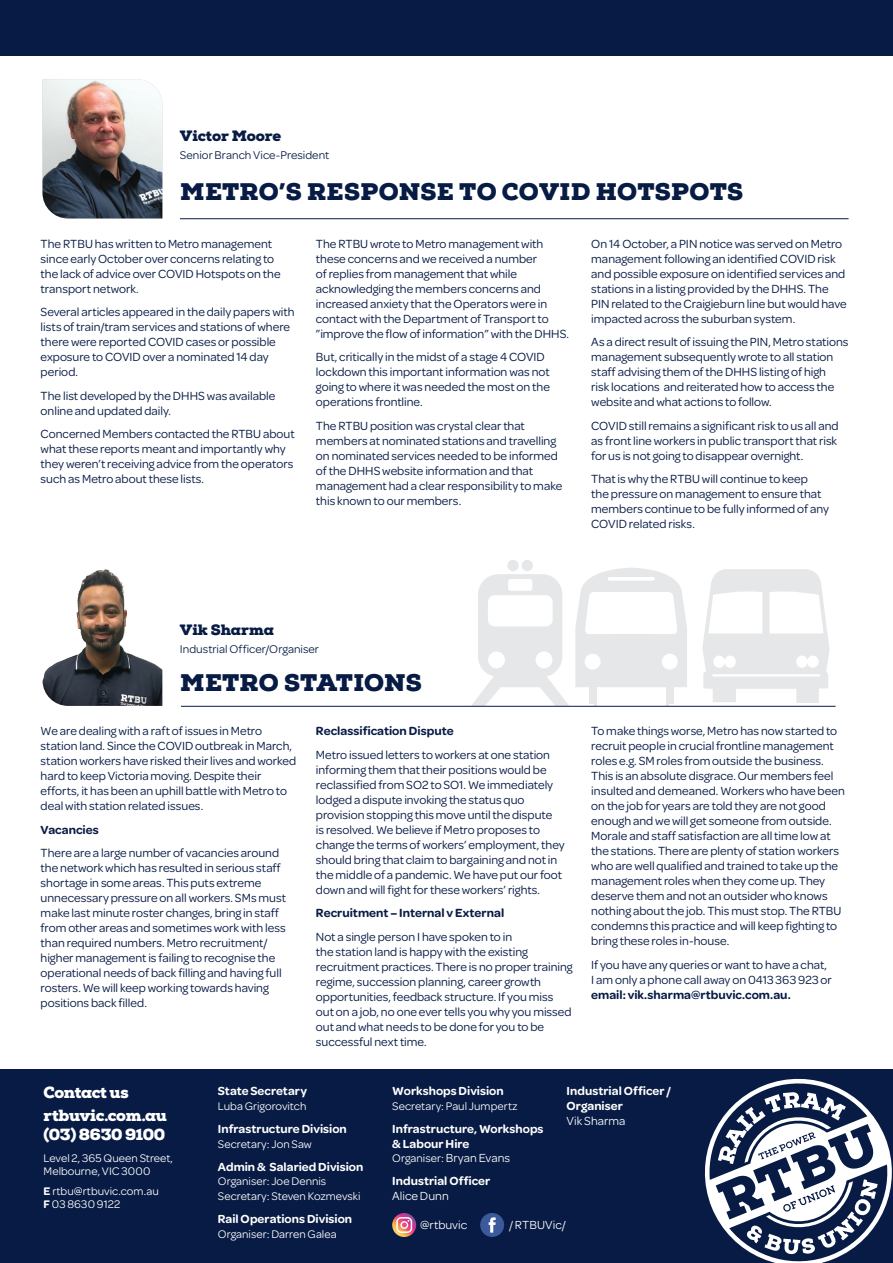
<style>
.page{position:relative;width:893px;height:1263px;background:#fff}
.page>*{position:absolute;margin:0;border:0;box-sizing:border-box;transform-origin:0 0}
.t1{font:900 24px "Nexa Slab";letter-spacing:.01em;color:#071b44}
.t2{font:900 16.2px/19px "Nexa Slab";letter-spacing:-.02em;color:#fff}
.t3{font:900 15px "Nexa Slab";letter-spacing:-.005em;color:#071b44}
.Body_Navy{font:12.6px/15px "Omnes";color:#071b44}
.Body_Navy-2{font:600 12.6px "Omnes";color:#071b44}
.Body_white{font:600 12.45px/14.7px "Omnes";color:#fff}
.Body_white-2{font:12.45px "Omnes";color:#fff}
.t4{font:12px "Omnes";color:#071b44}
.Body_white-3{font:11.7px/13.2px "Omnes";color:#fff}
.s1{font-weight:600}
.s2{font-size:12.45px}
.s3{font-weight:400}
</style>
<div class="page">
<svg style="left:702px;top:569px;width:128px;height:134px"></svg>
<svg style="left:471px;top:560px;width:98px;height:146px"></svg>
<svg style="left:575px;top:568px;width:112px;height:119px"></svg>
<div style="left:589px;top:687px;width:6px;height:17px;background:#e6e7e9"></div>
<hr style="left:594px;top:687px;width:3px;height:19px;background:#e6e7e9">
<div style="left:668px;top:687px;width:6px;height:17px;background:#e6e7e9"></div>
<hr style="left:666px;top:687px;width:3px;height:19px;background:#e6e7e9">
<img style="left:82px;top:569px;width:24px;height:13px">
<hr style="left:181px;top:706px;width:655px;height:1px;background:#071b44">
<hr style="left:180px;top:218px;width:669px;height:1px;background:#071b44">
<img style="left:43px;top:79px;width:119px;height:139px">
<div style="left:0;top:0;width:893px;height:55px;background:#071b44"></div>
<div style="left:0;top:1069px;width:893px;height:194px;background:#071b44"></div>
<div style="left:480px;top:1213px;width:24px;height:24px;background:#3b5a9b;border-radius:50%"></div>
<svg style="left:489px;top:1217px;width:7px;height:15px"></svg>
<svg style="left:392px;top:1213px;width:24px;height:24px"></svg>
<svg style="left:396px;top:1217px;width:16px;height:16px"></svg>
<svg style="left:704px;top:1078px;width:188px;height:185px"></svg>
<p class="t3" style="left:180px;top:126px;width:103px">Victor Moore</p>
<p class="t4" style="left:180px;top:147px;width:151px">Senior Branch Vice-President</p>
<p class="t1" style="left:180px;top:176px;width:565px">METRO’S RESPONSE TO COVID HOTSPOTS</p>
<p class="Body_Navy" style="left:41px;top:235px;width:242px">The RTBU has written to Metro management since early October over concerns relating to the lack of advice over COVID Hotspots on the transport network.</p>
<p class="Body_Navy" style="left:41px;top:304px;width:255px">Several articles appeared in the daily papers with lists of train/tram services and stations of where there were reported COVID cases or possible exposure to COVID over a nominated 14 day period.</p>
<p class="Body_Navy" style="left:41px;top:387px;width:236px">The list developed by the DHHS was available online and updated daily.</p>
<p class="Body_Navy" style="left:41px;top:426px;width:256px">Concerned Members contacted the RTBU about what these reports meant and importantly why they weren’t receiving advice from the operators such as Metro about these lists.</p>
<p class="Body_Navy" style="left:316px;top:235px;width:255px">The RTBU wrote to Metro management with these concerns and we received a number<br>of replies from management that while acknowledging the members concerns and increased anxiety that the Operators were in contact with the Department of Transport to ”improve the flow of information” with the DHHS.</p>
<p class="Body_Navy" style="left:316px;top:349px;width:236px">But, critically in the midst of a stage 4 COVID lockdown this important information was not going to where it was needed the most on the operations frontline.</p>
<p class="Body_Navy" style="left:316px;top:417px;width:248px">The RTBU position was crystal clear that members at nominated stations and travelling on nominated services needed to be informed of the DHHS website information and that management had a clear responsibility to make this known to our members.</p>
<p class="Body_Navy" style="left:591px;top:235px;width:257px">On 14 October, a PIN notice was served on Metro management following an identified COVID risk and possible exposure on identified services and stations in a listing provided by the DHHS. The PIN related to the Craigieburn line but would have impacted across the suburban system.</p>
<p class="Body_Navy" style="left:591px;top:334px;width:259px">As a direct result of issuing the PIN, Metro stations management subsequently wrote to all station staff advising them of the DHHS listing of high<br>risk locations and reiterated how to access the website and what actions to follow.</p>
<p class="Body_Navy" style="left:591px;top:417px;width:249px">COVID still remains a significant risk to us all and as front line workers in public transport that risk for us is not going to disappear overnight.</p>
<p class="Body_Navy" style="left:591px;top:471px;width:239px">That is why the RTBU will continue to keep<br>the pressure on management to ensure that members continue to be fully informed of any COVID related risks.</p>
<p class="t3" style="left:180px;top:620px;width:96px">Vik Sharma</p>
<p class="t4" style="left:180px;top:641px;width:141px">Industrial Officer/Organiser</p>
<p class="t1" style="left:180px;top:668px;width:243px">METRO STATIONS</p>
<p class="Body_Navy" style="left:41px;top:723px;width:257px">We are dealing with a raft of issues in Metro station land. Since the COVID outbreak in March, station workers have risked their lives and worked hard to keep Victoria moving. Despite their efforts, it has been an uphill battle with Metro to deal with station related issues.</p>
<p class="Body_Navy-2" style="left:41px;top:821px;width:60px">Vacancies</p>
<p class="Body_Navy" style="left:41px;top:845px;width:247px">There are a large number of vacancies around the network which has resulted in serious staff shortage in some areas. This puts extreme unnecessary pressure on all workers. SMs must make last minute roster changes, bring in staff from other areas and sometimes work with less than required numbers. Metro recruitment/ higher management is failing to recognise the operational needs of back filling and having full rosters. We will keep working towards having positions back filled.</p>
<p class="Body_Navy-2" style="left:316px;top:722px;width:139px">Reclassification Dispute</p>
<p class="Body_Navy" style="left:316px;top:746px;width:250px">Metro issued letters to workers at one station informing them that their positions would be reclassified from SO2 to SO1. We immediately lodged a dispute invoking the status quo provision stopping this move until the dispute<br>is resolved. We believe if Metro proposes to change the terms of workers’ employment, they should bring that claim to bargaining and not in the middle of a pandemic. We have put our foot down and will fight for these workers’ rights.</p>
<p class="Body_Navy-2" style="left:316px;top:904px;width:190px">Recruitment – Internal v External</p>
<p class="Body_Navy" style="left:316px;top:928px;width:258px">Not a single person I have spoken to in<br>the station land is happy with the existing recruitment practices. There is no proper training regime, succession planning, career growth opportunities, feedback structure. If you miss out on a job, no one ever tells you why you missed out and what needs to be done for you to be successful next time.</p>
<p class="Body_Navy" style="left:591px;top:723px;width:255px">To make things worse, Metro has now started to recruit people in crucial frontline management roles e.g. SM roles from outside the business.<br>This is an absolute disgrace. Our members feel insulted and demeaned. Workers who have been on the job for years are told they are not good enough and we will get someone from outside.<br>Morale and staff satisfaction are all time low at the stations. There are plenty of station workers who are well qualified and trained to take up the management roles when they come up. They deserve them and not an outsider who knows nothing about the job. This must stop. The RTBU condemns this practice and will keep fighting to bring these roles in-house.</p>
<p class="Body_Navy" style="left:591px;top:956px;width:242px">If you have any queries or want to have a chat,<br>I am only a phone call away on 0413 363 923 or <span class="s1">email: vik.sharma@rtbuvic.com.au.</span></p>
<p class="t2" style="left:44px;top:1083px;width:87px">Contact us</p>
<p class="t2" style="left:44px;top:1106px;width:125px">rtbuvic.com.au (03) 8630 9100</p>
<p class="Body_white-3" style="left:44px;top:1150px;width:131px">Level 2, 365 Queen Street,<br>Melbourne, VIC 3000</p>
<p class="Body_white-3" style="left:44px;top:1183px;width:117px"><span class="s1">E</span> rtbu@rtbuvic.com.au<br><span class="s1">F</span> 03 8630 9122</p>
<p class="Body_white" style="left:218px;top:1083px;width:91px">State Secretary</p>
<p class="Body_white-3" style="left:218px;top:1099px;width:90px">Luba Grigorovitch</p>
<p class="Body_white" style="left:218px;top:1121px;width:130px">Infrastructure Division</p>
<p class="Body_white-3" style="left:218px;top:1136px;width:95px">Secretary: Jon Saw</p>
<p class="Body_white" style="left:218px;top:1158px;width:147px">Admin &amp; Salaried Division</p>
<p class="Body_white-3" style="left:218px;top:1173px;width:144px;line-height:14.7px">Organiser: Joe Dennis<br>Secretary: Steven Kozmevski</p>
<p class="Body_white" style="left:218px;top:1211px;width:136px">Rail Operations Division</p>
<p class="Body_white-3" style="left:218px;top:1227px;width:120px">Organiser: Darren Galea</p>
<p class="Body_white" style="left:392px;top:1083px;width:113px">Workshops Division</p>
<p class="Body_white-3" style="left:392px;top:1099px;width:127px">Secretary: Paul Jumpertz</p>
<p class="Body_white" style="left:392px;top:1121px;width:153px">Infrastructure, Workshops &amp; Labour Hire</p>
<p class="Body_white-3" style="left:392px;top:1151px;width:119px">Organiser: <span class="s2">Bryan Evans</span></p>
<p class="Body_white" style="left:392px;top:1173px;width:100px">Industrial Officer<br><span class="s3">Alice Dunn</span></p>
<p class="Body_white" style="left:567px;top:1083px;width:106px">Industrial Officer /<br>Organiser<br><span class="s3">Vik Sharma</span></p>
<p class="Body_white-2" style="left:420px;top:1216px;width:48px">@rtbuvic</p>
<p class="Body_white-2" style="left:509px;top:1216px;width:58px">/ RTBUVic/</p>
</div>
